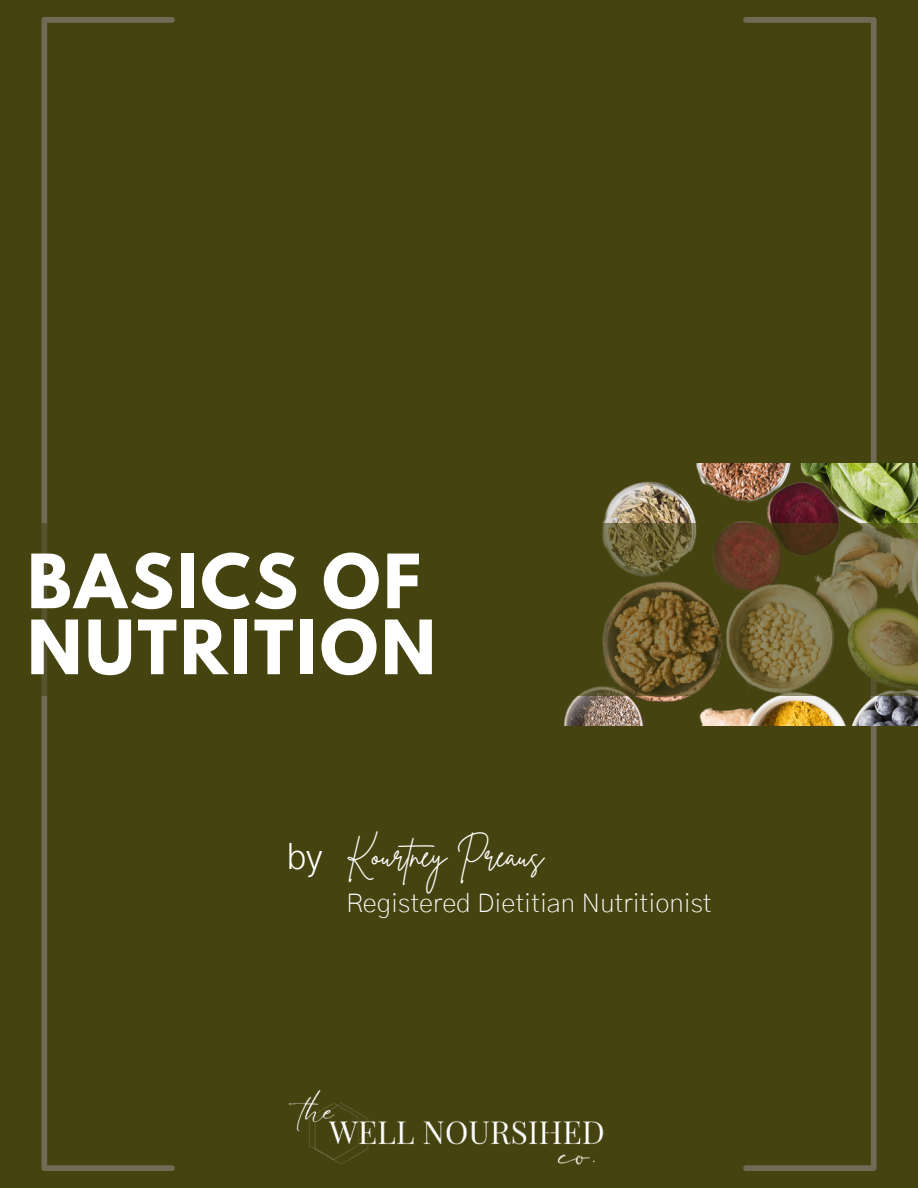
<style>
.page{position:relative;width:918px;height:1188px;background:#454411}
.page>*{position:absolute;margin:0;border:0;box-sizing:border-box;transform-origin:0 0}
.t1{font:700 66.3px/66px "League Spartan";letter-spacing:.045em;color:#fff}
.t2{font:300 34.8px "Gothic A1";color:#fff}
.t3{font:32.25px "Brittany Signature";color:#fff}
.t4{font:200 26.1px "Gothic A1";color:#fff}
</style>
<div class="page">
<svg style="left:41px;top:17px;width:134px;height:1154px"></svg>
<svg style="left:743px;top:17px;width:134px;height:1154px"></svg>
<img style="left:563px;top:463px;width:355px;height:262px">
<img style="left:288px;top:1090px;width:316px;height:75px">
<svg style="left:41px;top:523px;width:877px;height:173px"></svg>
<p class="t1" style="left:27px;top:557px;width:410px">BASICS OF<br>NUTRITION</p>
<p class="t2" style="left:286px;top:841px;width:38px">by</p>
<p class="t3" style="left:346px;top:834px;width:199px">Kourtney Preaus</p>
<p class="t4" style="left:346px;top:891px;width:367px">Registered Dietitian Nutritionist</p>
</div>
